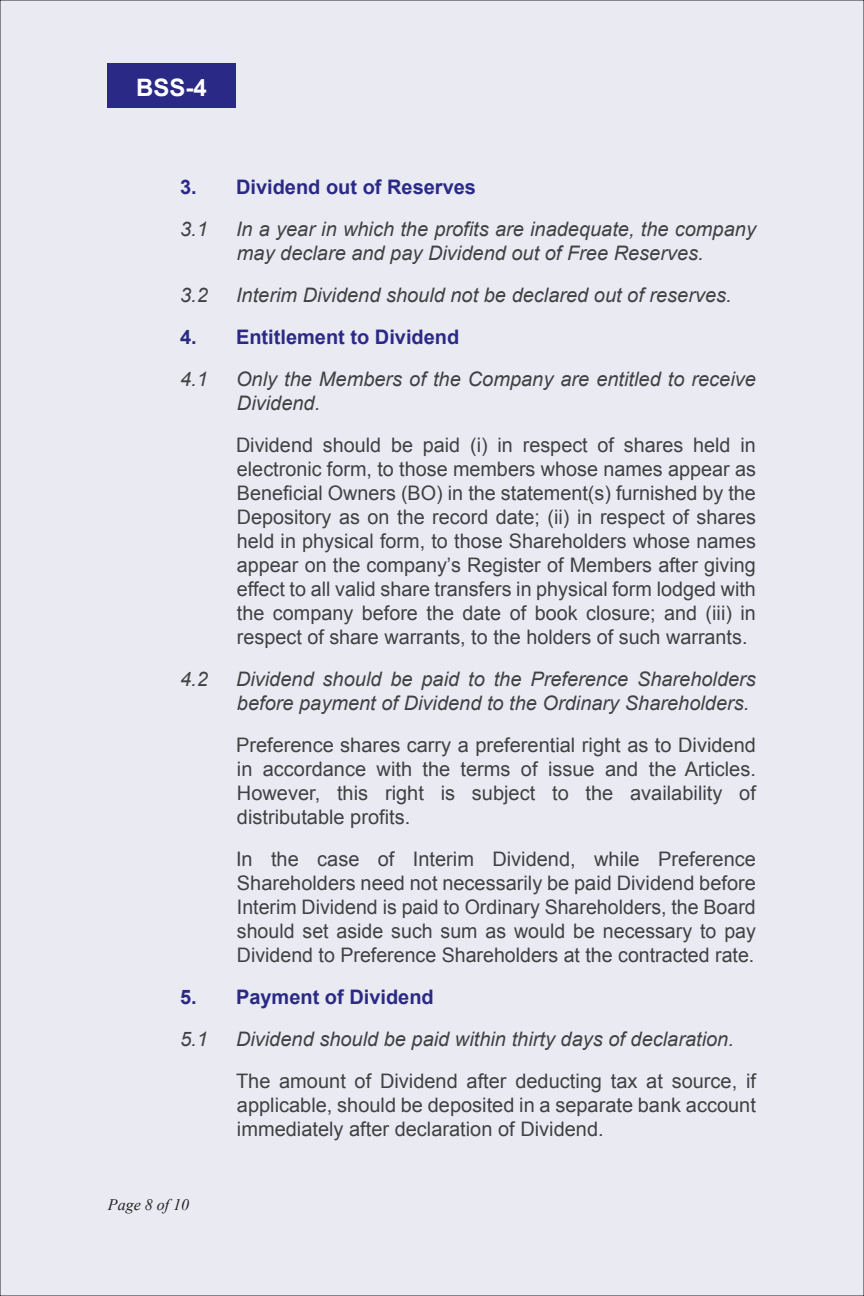
<style>
.page{position:relative;width:864px;height:1296px;background:#eaeaf3}
.page>*{position:absolute;margin:0;border:0;box-sizing:border-box;transform-origin:0 0}
.t1{font:700 24px "Arial";color:#fff}
.t2{font:20px/24px "Arial";color:#414042;text-align:justify}
.t3{font:italic 20px/24px "Arial";color:#414042}
.t4{font:700 20px "Arial";color:#2a2a86}
.t5{font:italic 16px "Times New Roman";color:#231f20}
</style>
<div class="page">
<div style="left:108px;top:63px;width:128px;height:45px;background:#2a2a86"></div>
<p class="t1" style="left:136px;top:70px;width:72px">BSS-4</p>
<p class="t4" style="left:180px;top:173px;width:298px">3. Dividend out of Reserves</p>
<p class="t3" style="left:180px;top:217px;width:29px">3.1</p>
<p class="t3" style="left:236px;top:217px;width:522px">In a year in which the profits are inadequate, the company may declare and pay Dividend out of Free Reserves.</p>
<p class="t3" style="left:180px;top:283px;width:29px">3.2</p>
<p class="t3" style="left:236px;top:283px;width:497px">Interim Dividend should not be declared out of reserves.</p>
<p class="t4" style="left:180px;top:323px;width:281px">4. Entitlement to Dividend</p>
<p class="t3" style="left:180px;top:367px;width:29px">4.1</p>
<p class="t3" style="left:236px;top:367px;width:522px">Only the Members of the Company are entitled to receive<br>Dividend.</p>
<p class="t2" style="left:236px;top:433px;width:522px">Dividend should be paid (i) in respect of shares held in electronic form, to those members whose names appear as Beneficial Owners (BO) in the statement(s) furnished by the Depository as on the record date; (ii) in respect of shares held in physical form, to those Shareholders whose names appear on the company’s Register of Members after giving effect to all valid share transfers in physical form lodged with the company before the date of book closure; and (iii) in respect of share warrants, to the holders of such warrants.</p>
<p class="t3" style="left:180px;top:667px;width:29px">4.2</p>
<p class="t3" style="left:236px;top:667px;width:521px">Dividend should be paid to the Preference Shareholders before payment of Dividend to the Ordinary Shareholders.</p>
<p class="t2" style="left:236px;top:733px;width:521px">Preference shares carry a preferential right as to Dividend in accordance with the terms of issue and the Articles.<br>However, this right is subject to the availability of distributable profits.</p>
<p class="t2" style="left:236px;top:847px;width:521px">In the case of Interim Dividend, while Preference Shareholders need not necessarily be paid Dividend before Interim Dividend is paid to Ordinary Shareholders, the Board should set aside such sum as would be necessary to pay Dividend to Preference Shareholders at the contracted rate.</p>
<p class="t4" style="left:180px;top:983px;width:255px">5. Payment of Dividend</p>
<p class="t3" style="left:180px;top:1027px;width:29px">5.1</p>
<p class="t3" style="left:236px;top:1027px;width:499px">Dividend should be paid within thirty days of declaration.</p>
<p class="t2" style="left:236px;top:1069px;width:522px">The amount of Dividend after deducting tax at source, if applicable, should be deposited in a separate bank account immediately after declaration of Dividend.</p>
<p class="t5" style="left:108px;top:1194px;width:83px">Page 8 of 10</p>
</div>
